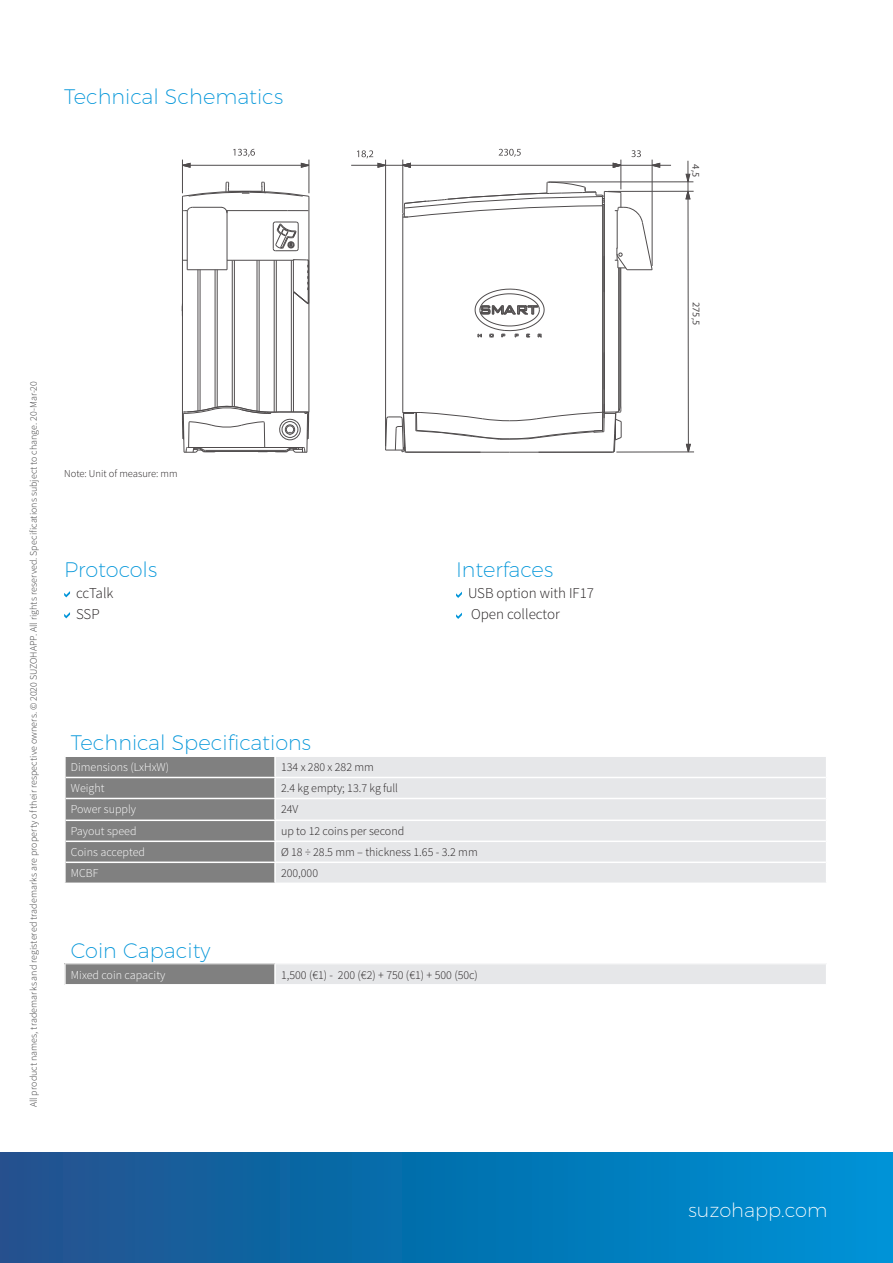
<style>
.page{position:relative;width:893px;height:1263px;background:#fff}
.page>*{position:absolute;margin:0;border:0;box-sizing:border-box;transform-origin:0 0}
.Titoli{font:200 21px "Montserrat";color:#0095d9}
.Heading1_-_p_2{font:200 21px "Montserrat";color:#0095d9}
.Ingress_baksida{font:200 19.5px "Montserrat";color:#fff}
.Bullets{font:300 15px "Source Sans Pro";color:#231f20}
.Testo_Tabella{font:300 12px "Source Sans Pro";color:#231f20}
.Testo_Tabella-2{font:300 12px "Source Sans Pro";color:#fff}
.N_B__testo{font:300 10.5px "Source Sans Pro";color:#231f20}
.t1{font:10.2px "Myriad Pro";color:#231f20}
.t2{font:300 9.9px "Source Sans Pro";letter-spacing:.01em;color:#3e3e3f}
</style>
<div class="page">
<div style="left:0;top:1152px;width:893px;height:111px;background:linear-gradient(to right,#1c508b,#0093d5)"></div>
<div style="left:276px;top:757px;width:550px;height:125px;background:#e6e7e9"></div>
<svg style="left:65px;top:757px;width:210px;height:126px;background:#8a8a8a"></svg>
<hr style="left:275px;top:777px;width:551px;height:1px;background:#fff">
<hr style="left:275px;top:798px;width:551px;height:1px;background:#fff">
<hr style="left:275px;top:819px;width:551px;height:2px;background:#fff">
<hr style="left:275px;top:840px;width:551px;height:2px;background:#fff">
<hr style="left:275px;top:861px;width:551px;height:2px;background:#fff">
<svg style="left:64px;top:591px;width:6px;height:6px"></svg>
<svg style="left:64px;top:612px;width:6px;height:6px"></svg>
<svg style="left:456px;top:592px;width:6px;height:6px"></svg>
<svg style="left:456px;top:613px;width:6px;height:6px"></svg>
<svg style="left:233px;top:149px;width:22px;height:8px"></svg>
<svg style="left:183px;top:163px;width:7px;height:5px"></svg>
<svg style="left:301px;top:163px;width:8px;height:5px"></svg>
<svg style="left:357px;top:150px;width:29px;height:18px"></svg>
<svg style="left:686px;top:444px;width:5px;height:8px"></svg>
<svg style="left:685px;top:192px;width:5px;height:7px"></svg>
<hr style="left:182px;top:160px;width:1px;height:33px;background:#231f20">
<hr style="left:182px;top:197px;width:1px;height:224px;background:#231f20">
<hr style="left:187px;top:212px;width:1px;height:58px;background:#231f20">
<hr style="left:198px;top:270px;width:1px;height:141px;background:#231f20">
<hr style="left:200px;top:270px;width:1px;height:141px;background:#231f20">
<hr style="left:215px;top:270px;width:1px;height:137px;background:#231f20">
<hr style="left:217px;top:270px;width:1px;height:137px;background:#231f20">
<hr style="left:227px;top:211px;width:1px;height:59px;background:#231f20">
<hr style="left:232px;top:260px;width:1px;height:146px;background:#231f20">
<hr style="left:234px;top:260px;width:1px;height:147px;background:#231f20">
<svg style="left:182px;top:303px;width:1px;height:14px"></svg>
<hr style="left:257px;top:260px;width:1px;height:151px;background:#231f20">
<hr style="left:259px;top:260px;width:1px;height:151px;background:#231f20">
<hr style="left:274px;top:260px;width:1px;height:152px;background:#231f20">
<hr style="left:276px;top:260px;width:1px;height:152px;background:#231f20">
<hr style="left:291px;top:260px;width:1px;height:152px;background:#231f20">
<hr style="left:293px;top:292px;width:1px;height:120px;background:#231f20">
<hr style="left:187px;top:269px;width:40px;height:1px;background:#231f20">
<hr style="left:232px;top:260px;width:61px;height:1px;background:#231f20">
<hr style="left:309px;top:197px;width:1px;height:215px;background:#231f20">
<hr style="left:309px;top:160px;width:1px;height:33px;background:#231f20">
<svg style="left:293px;top:259px;width:16px;height:45px"></svg>
<svg style="left:273px;top:221px;width:26px;height:30px"></svg>
<hr style="left:227px;top:210px;width:61px;height:1px;background:#231f20">
<svg style="left:183px;top:207px;width:45px;height:7px"></svg>
<svg style="left:288px;top:210px;width:21px;height:1px"></svg>
<hr style="left:182px;top:165px;width:127px;height:1px;background:#231f20">
<hr style="left:385px;top:160px;width:1px;height:286px;background:#231f20">
<hr style="left:616px;top:452px;width:78px;height:1px;background:#231f20">
<hr style="left:402px;top:214px;width:1px;height:198px;background:#231f20">
<svg style="left:475px;top:289px;width:70px;height:49px"></svg>
<hr style="left:602px;top:206px;width:1px;height:206px;background:#231f20">
<hr style="left:603px;top:206px;width:1px;height:206px;background:#231f20">
<hr style="left:604px;top:191px;width:1px;height:221px;background:#231f20">
<hr style="left:618px;top:268px;width:1px;height:143px;background:#231f20">
<hr style="left:619px;top:268px;width:1px;height:143px;background:#231f20">
<hr style="left:620px;top:268px;width:1px;height:138px;background:#231f20">
<hr style="left:608px;top:191px;width:86px;height:1px;background:#231f20">
<hr style="left:351px;top:165px;width:320px;height:1px;background:#231f20">
<hr style="left:688px;top:161px;width:1px;height:291px;background:#231f20">
<svg style="left:182px;top:406px;width:127px;height:47px"></svg>
<svg style="left:182px;top:182px;width:127px;height:16px"></svg>
<svg style="left:385px;top:404px;width:237px;height:49px"></svg>
<svg style="left:402px;top:149px;width:258px;height:121px"></svg>
<hr style="left:548px;top:182px;width:145px;height:1px;background:#231f20">
<svg style="left:685px;top:174px;width:5px;height:8px"></svg>
<div style="left:65px;top:964px;width:210px;height:21px;background:#808080"></div>
<div style="left:275px;top:964px;width:552px;height:21px;background:#e6e7e9"></div>
<hr style="left:64px;top:964px;width:2px;height:20px;background:#fff">
<hr style="left:64px;top:984px;width:211px;height:1px;background:#fff">
<hr style="left:274px;top:964px;width:2px;height:20px;background:#fff">
<svg style="left:826px;top:964px;width:1px;height:20px"></svg>
<hr style="left:275px;top:984px;width:552px;height:1px;background:#fff">
<p class="Titoli" style="left:64px;top:84px;width:221px">Technical Schematics</p>
<p class="t2" style="left:27px;top:1107px;width:728px;rotate:-90deg">All product names, trademarks and registered trademarks are property of their respective owners. © 2020 SUZOHAPP. All rights reserved. Specifications subject to change. 20-Mar-20</p>
<p class="N_B__testo" style="left:64px;top:467px;width:115px">Note: Unit of measure: mm</p>
<p class="Heading1_-_p_2" style="left:64px;top:556px;width:95px">Protocols</p>
<p class="Bullets" style="left:76px;top:584px;width:39px">ccTalk</p>
<p class="Bullets" style="left:76px;top:605px;width:25px">SSP</p>
<p class="Heading1_-_p_2" style="left:456px;top:557px;width:99px">Interfaces</p>
<p class="Bullets" style="left:468px;top:584px;width:127px">USB option with IF17</p>
<p class="Bullets" style="left:471px;top:605px;width:90px">Open collector</p>
<p class="Titoli" style="left:71px;top:730px;width:242px">Technical Specifications</p>
<p class="Testo_Tabella-2" style="left:71px;top:760px;width:100px">Dimensions (LxHxW)</p>
<p class="Testo_Tabella" style="left:281px;top:760px;width:94px">134 x 280 x 282 mm</p>
<p class="Testo_Tabella-2" style="left:71px;top:781px;width:35px">Weight</p>
<p class="Testo_Tabella" style="left:281px;top:781px;width:119px">2.4 kg empty; 13.7 kg full</p>
<p class="Testo_Tabella-2" style="left:71px;top:802px;width:67px">Power supply</p>
<p class="Testo_Tabella" style="left:281px;top:802px;width:19px">24V</p>
<p class="Testo_Tabella-2" style="left:71px;top:824px;width:67px">Payout speed</p>
<p class="Testo_Tabella" style="left:281px;top:824px;width:125px">up to 12 coins per second</p>
<p class="Testo_Tabella-2" style="left:71px;top:845px;width:76px">Coins accepted</p>
<p class="Testo_Tabella" style="left:281px;top:845px;width:198px">Ø 18 ÷ 28.5 mm – thickness 1.65 - 3.2 mm</p>
<p class="Testo_Tabella-2" style="left:71px;top:866px;width:29px">MCBF</p>
<p class="Testo_Tabella" style="left:281px;top:866px;width:39px">200,000</p>
<p class="Titoli" style="left:71px;top:937px;width:141px">Coin Capacity</p>
<p class="Testo_Tabella-2" style="left:71px;top:967px;width:96px">Mixed coin capacity</p>
<p class="Testo_Tabella" style="left:281px;top:967px;width:198px">1,500 (€1) - 200 (€2) + 750 (€1) + 500 (50c)</p>
<p class="t1" style="left:702px;top:164px;width:14px;rotate:90deg">4,5</p>
<p class="t1" style="left:703px;top:302px;width:25px;rotate:90deg">275,5</p>
<p class="Ingress_baksida" style="left:688px;top:1198px;width:140px">suzohapp.com</p>
</div>
